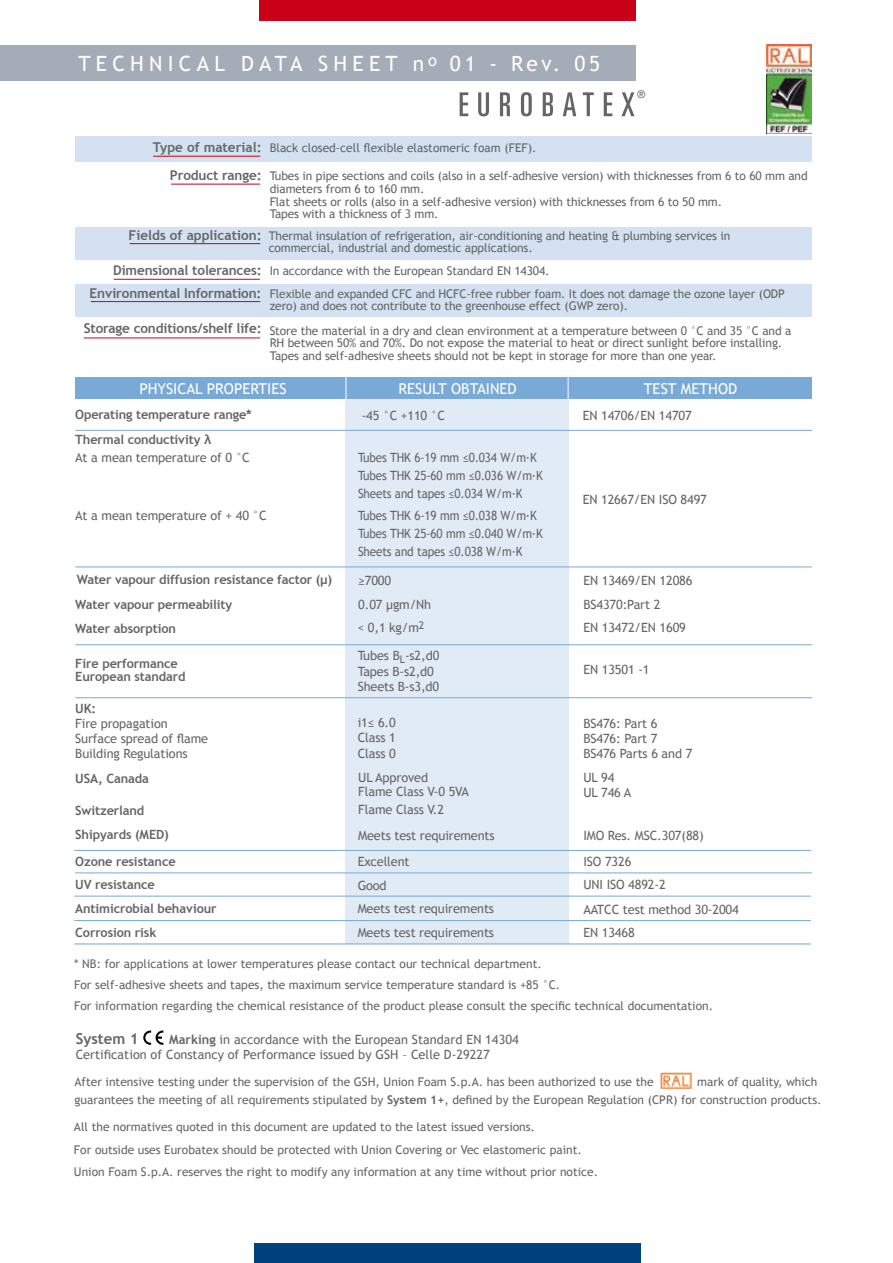
<style>
.page{position:relative;width:893px;height:1263px;background:#fff}
.page>*{position:absolute;margin:0;border:0;box-sizing:border-box;transform-origin:0 0}
.t1{font:21px "Trebuchet MS";letter-spacing:.25em;color:#fff}
.t2{font:15px "Trebuchet MS";color:#fff}
.t3{font:700 15px "Trebuchet MS";color:#646567}
.t4{font:700 13.5px/28.3px "Trebuchet MS";letter-spacing:-.01em;color:#646567;text-align:right}
.t5{font:12.75px/15px "Trebuchet MS";letter-spacing:-.01em;color:#646567}
.t6{font:700 12.75px/23.7px "Trebuchet MS";letter-spacing:-.01em;color:#646567}
.t7{font:12.75px/18px "Trebuchet MS";letter-spacing:-.01em;color:#646567;scale:.92 1}
.t8{font:12px/12.8px "Trebuchet MS";color:#646567}
.t9{font:10.5px "Helvetica CY Plain";color:#646567}
.s1{font-weight:700}
</style>
<div class="page">
<div style="left:254px;top:1244px;width:387px;height:19px;background:#00427e"></div>
<div style="left:259px;top:0;width:376px;height:21px;background:#ca0019"></div>
<svg style="left:460px;top:92px;width:174px;height:24px"></svg>
<div style="left:0;top:45px;width:635px;height:35px;background:#a4adb7"></div>
<div style="left:75px;top:137px;width:737px;height:25px;background:#d4e1f1"></div>
<div style="left:75px;top:227px;width:737px;height:32px;background:#d4e1f1"></div>
<div style="left:75px;top:284px;width:737px;height:33px;background:#d4e1f1"></div>
<div style="left:345px;top:390px;width:224px;height:554px;background:#e1ebf6"></div>
<div style="left:75px;top:377px;width:737px;height:22px;background:#79a9d6"></div>
<hr style="left:75px;top:430px;width:737px;height:1px;background:#79a9d6">
<hr style="left:75px;top:567px;width:737px;height:1px;background:#79a9d6">
<hr style="left:75px;top:644px;width:737px;height:1px;background:#79a9d6">
<hr style="left:75px;top:873px;width:737px;height:1px;background:#79a9d6">
<hr style="left:75px;top:697px;width:737px;height:1px;background:#79a9d6">
<hr style="left:74px;top:850px;width:737px;height:1px;background:#79a9d6">
<hr style="left:74px;top:896px;width:737px;height:1px;background:#79a9d6">
<hr style="left:74px;top:920px;width:737px;height:1px;background:#79a9d6">
<hr style="left:74px;top:943px;width:737px;height:1px;background:#79a9d6">
<svg style="left:346px;top:377px;width:1px;height:22px"></svg>
<svg style="left:568px;top:377px;width:1px;height:22px"></svg>
<hr style="left:153px;top:156px;width:107px;height:1px;background:#ca0019">
<hr style="left:171px;top:184px;width:89px;height:1px;background:#ca0019">
<hr style="left:114px;top:279px;width:146px;height:1px;background:#ca0019">
<hr style="left:91px;top:301px;width:169px;height:1px;background:#ca0019">
<hr style="left:84px;top:337px;width:176px;height:1px;background:#ca0019">
<hr style="left:130px;top:243px;width:130px;height:1px;background:#ca0019">
<img style="left:767px;top:45px;width:44px;height:89px">
<img style="left:660px;top:1072px;width:32px;height:17px">
<svg style="left:143px;top:1030px;width:20px;height:15px"></svg>
<h1 class="t1" style="left:78px;top:51px;width:523px">TECHNICAL DATA SHEET n<sup>o</sup> 01 - Rev. 05</h1>
<p class="t9" style="left:637px;top:89px;width:10px">®</p>
<p class="t4" style="left:153px;top:133px;width:110px">Type of material:<br>Product range:</p>
<p class="t4" style="left:129px;top:221px;width:135px">Fields of application:</p>
<p class="t4" style="left:90px;top:259px;width:174px;line-height:22.5px">Dimensional tolerances:<br>Environmental Information:</p>
<p class="t4" style="left:84px;top:314px;width:179px">Storage conditions/shelf life:</p>
<p class="t8" style="left:270px;top:141px;width:268px">Black closed-cell flexible elastomeric foam (FEF).</p>
<p class="t8" style="left:270px;top:170px;width:539px">Tubes in pipe sections and coils (also in a self-adhesive version) with thicknesses from 6 to 60 mm and diameters from 6 to 160 mm.<br>Flat sheets or rolls (also in a self-adhesive version) with thicknesses from 6 to 50 mm.<br>Tapes with a thickness of 3 mm.</p>
<p class="t8" style="left:269px;top:229px;width:463px">Thermal insulation of refrigeration, air-conditioning and heating &amp; plumbing services in commercial, industrial and domestic applications.</p>
<p class="t8" style="left:270px;top:287px;width:517px">Flexible and expanded CFC and HCFC-free rubber foam. It does not damage the ozone layer (ODP zero) and does not contribute to the greenhouse effect (GWP zero).</p>
<p class="t8" style="left:270px;top:324px;width:523px">Store the material in a dry and clean environment at a temperature between 0 °C and 35 °C and a<br>RH between 50% and 70%. Do not expose the material to heat or direct sunlight before installing.<br>Tapes and self-adhesive sheets should not be kept in storage for more than one year.</p>
<p class="t8" style="left:270px;top:265px;width:281px">In accordance with the European Standard EN 14304.</p>
<p class="t2" style="left:139px;top:380px;width:149px">PHYSICAL PROPERTIES</p>
<p class="t2" style="left:398px;top:380px;width:120px">RESULT OBTAINED</p>
<p class="t2" style="left:644px;top:380px;width:95px">TEST METHOD</p>
<p class="t6" style="left:75px;top:403px;width:178px">Operating temperature range*</p>
<p class="t5" style="left:362px;top:408px;width:85px">-45 °C +110 °C</p>
<p class="t7" style="left:358px;top:448px;width:202px">Tubes THK 6-19 mm ≤0.034 W/m∙K<br>Tubes THK 25-60 mm ≤0.036 W/m∙K<br>Sheets and tapes ≤0.034 W/m∙K</p>
<p class="t7" style="left:358px;top:507px;width:202px">Tubes THK 6-19 mm ≤0.038 W/m∙K<br>Tubes THK 25-60 mm ≤0.040 W/m∙K<br>Sheets and tapes ≤0.038 W/m∙K</p>
<p class="t5" style="left:583px;top:408px;width:111px">EN 14706/EN 14707</p>
<p class="t6" style="left:75px;top:428px;width:138px">Thermal conductivity λ</p>
<p class="t5" style="left:75px;top:451px;width:176px">At a mean temperature of 0 °C</p>
<p class="t5" style="left:583px;top:492px;width:126px">EN 12667/EN ISO 8497</p>
<p class="t5" style="left:75px;top:508px;width:193px">At a mean temperature of + 40 °C</p>
<p class="t6" style="left:77px;top:567px;width:257px">Water vapour diffusion resistance factor (μ)</p>
<p class="t6" style="left:75px;top:593px;width:159px">Water vapour permeability</p>
<p class="t6" style="left:75px;top:616px;width:102px">Water absorption</p>
<p class="t6" style="left:75px;top:656px;width:112px;line-height:13.5px">Fire performance<br>European standard</p>
<p class="t6" style="left:75px;top:696px;width:22px">UK:</p>
<p class="t5" style="left:75px;top:716px;width:134px">Fire propagation<br>Surface spread of flame<br>Building Regulations</p>
<p class="t6" style="left:75px;top:766px;width:75px">USA, Canada</p>
<p class="t6" style="left:75px;top:798px;width:95px;line-height:24.5px">Switzerland<br>Shipyards (MED)</p>
<p class="t6" style="left:75px;top:849px;width:143px">Ozone resistance<br>UV resistance<br>Antimicrobial behaviour<br>Corrosion risk</p>
<p class="t5" style="left:358px;top:568px;width:75px;line-height:24.5px">≥7000<br>0.07 μgm/Nh</p>
<p class="t5" style="left:358px;top:620px;width:68px">&lt; 0,1 kg/m<sup>2</sup></p>
<p class="t5" style="left:358px;top:648px;width:83px">Tubes B<sub>L</sub>-s2,d0<br>Tapes B-s2,d0<br>Sheets B-s3,d0</p>
<p class="t5" style="left:358px;top:715px;width:40px;text-align:justify">i1≤ 6.0<br>Class 1<br>Class 0</p>
<p class="t5" style="left:358px;top:784px;width:112px">Flame Class V-0 5VA</p>
<p class="t5" style="left:358px;top:770px;width:71px">UL Approved</p>
<p class="t5" style="left:358px;top:797px;width:138px;line-height:25.5px">Flame Class V.2<br>Meets test requirements</p>
<p class="t5" style="left:358px;top:849px;width:138px;line-height:23.7px">Excellent<br>Good<br>Meets test requirements<br>Meets test requirements</p>
<p class="t5" style="left:583px;top:573px;width:111px">EN 13469/EN 12086</p>
<p class="t5" style="left:583px;top:620px;width:104px">EN 13472/EN 1609</p>
<p class="t5" style="left:583px;top:663px;width:68px">EN 13501 -1</p>
<p class="t5" style="left:583px;top:597px;width:78px">BS4370:Part 2</p>
<p class="t5" style="left:583px;top:716px;width:110px">BS476: Part 6<br>BS476: Part 7<br>BS476 Parts 6 and 7</p>
<p class="t5" style="left:583px;top:770px;width:49px">UL 94<br>UL 746 A</p>
<p class="t5" style="left:583px;top:823px;width:122px;line-height:25.5px">IMO Res. MSC.307(88)<br>ISO 7326</p>
<p class="t5" style="left:583px;top:873px;width:157px;line-height:23.9px">UNI ISO 4892-2<br>AATCC test method 30-2004<br>EN 13468</p>
<p class="t8" style="left:74px;top:954px;width:640px;line-height:21px">* NB: for applications at lower temperatures please contact our technical department.<br>For self-adhesive sheets and tapes, the maximum service temperature standard is +85 °C.<br>For information regarding the chemical resistance of the product please consult the specific technical documentation.</p>
<p class="t3" style="left:76px;top:1029px;width:64px">System 1</p>
<p class="t5" style="left:76px;top:1032px;width:444px;text-indent:94px"><span class="s1">Marking</span> in accordance with the European Standard EN 14304<br>Certification of Constancy of Performance issued by GSH – Celle D-29227</p>
<p class="t8" style="left:75px;top:1076px;width:581px">After intensive testing under the supervision of the GSH, Union Foam S.p.A. has been authorized to use the</p>
<p class="t8" style="left:75px;top:1073px;width:749px;line-height:18px;text-indent:623px">mark of quality, which guarantees the meeting of all requirements stipulated by <span class="s1">System 1+</span>, defined by the European Regulation (CPR) for construction products.</p>
<p class="t8" style="left:74px;top:1116px;width:526px;line-height:22.5px">All the normatives quoted in this document are updated to the latest issued versions.<br>For outside uses Eurobatex should be protected with Union Covering or Vec elastomeric paint.<br>Union Foam S.p.A. reserves the right to modify any information at any time without prior notice.</p>
</div>
